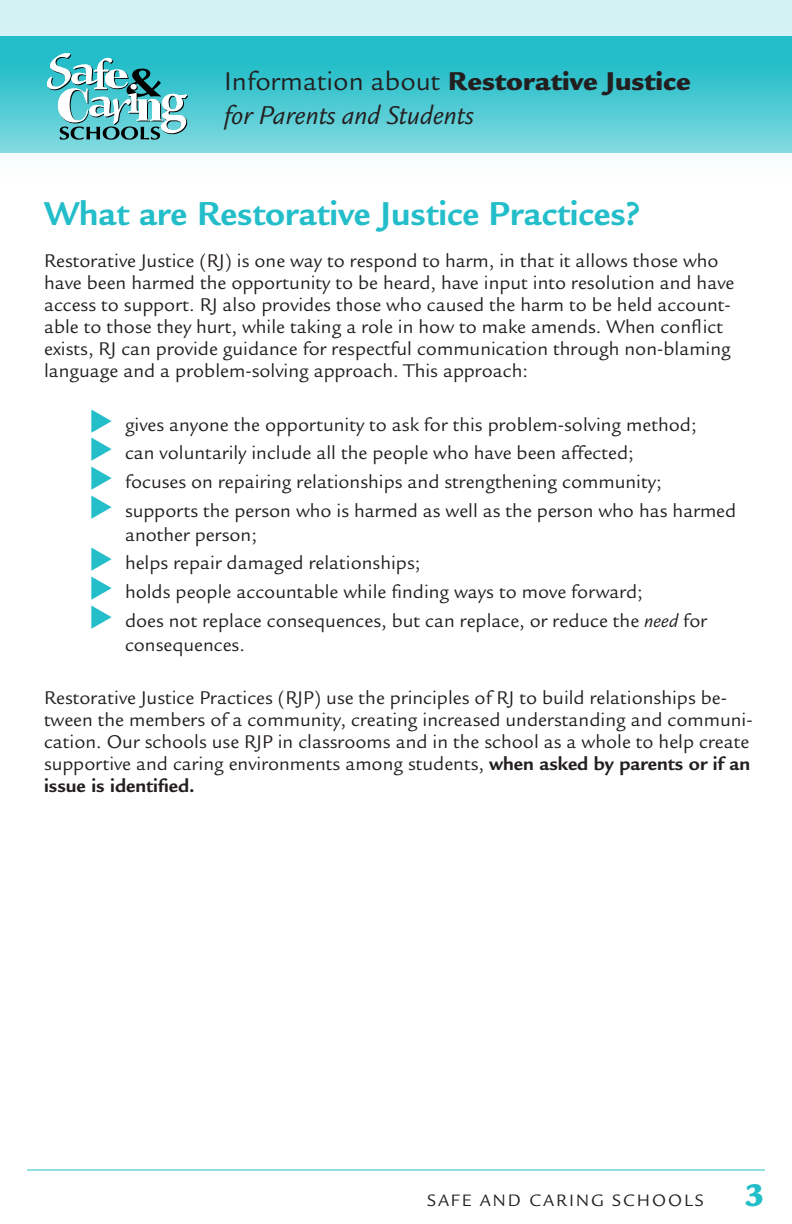
<style>
.page{position:relative;width:792px;height:1224px;background:#fff}
.page>*{position:absolute;margin:0;border:0;box-sizing:border-box;transform-origin:0 0}
.t1{font:700 36px "Legacy Sans Std";color:#23bec9}
.t2{font:italic 28px/34px "Legacy Sans Std";color:#231f20}
.t3{font:20px/22px "Legacy Sans Std";color:#231f20}
.t4{font:18px "Legacy Sans Std";letter-spacing:.11em;color:#231f20}
.s1{font-style:normal}
.s2{font-weight:900;font-style:normal}
.s3{color:#23bec9}
.s4{font-style:italic}
.s5{font-weight:700}
.s6{font-weight:900;font-size:34px;color:#23bec9}
</style>
<div class="page">
<div style="left:0;top:0;width:792px;height:36px;background:#d3f2f4"></div>
<hr style="left:27px;top:1169px;width:738px;height:1px;background:#23bec9">
<svg style="left:0;top:36px;width:792px;height:117px;background:#47c8d1"></svg>
<svg style="left:47px;top:53px;width:141px;height:87px"></svg>
<h2 class="t2" style="left:224px;top:64px;width:468px"><span class="s1">Information about</span> <span class="s2">Restorative Justice </span>for Parents and Students</h2>
<p class="t1" style="left:44px;top:193px;width:598px">What are Restorative Justice Practices?</p>
<p class="t3" style="left:44px;top:250px;width:692px">Restorative Justice (RJ) is one way to respond to harm, in that it allows those who have been harmed the opportunity to be heard, have input into resolution and have access to support. RJ also provides those who caused the harm to be held account&shy;able to those they hurt, while taking a role in how to make amends. When conflict exists, RJ can provide guidance for respectful communication through non-blaming language and a problem-solving approach. This approach:</p>
<p class="t3" style="left:89px;top:414px;width:609px"><span class="s3">◆</span> gives anyone the opportunity to ask for this problem-solving method;</p>
<p class="t3" style="left:89px;top:442px;width:546px"><span class="s3">◆</span> can voluntarily include all the people who have been affected;</p>
<p class="t3" style="left:89px;top:471px;width:574px"><span class="s3">◆</span> focuses on repairing relationships and strengthening community;</p>
<p class="t3" style="left:125px;top:499px;width:613px;line-height:24px;text-indent:-36px"><span class="s3">◆</span> supports the person who is harmed as well as the person who has harmed another person;</p>
<p class="t3" style="left:89px;top:552px;width:333px"><span class="s3">◆</span> helps repair damaged relationships;</p>
<p class="t3" style="left:89px;top:581px;width:555px"><span class="s3">◆</span> holds people accountable while finding ways to move forward;</p>
<p class="t3" style="left:125px;top:609px;width:584px;line-height:24px;text-indent:-36px"><span class="s3">◆</span> does not replace consequences, but can replace, or reduce the <span class="s4">need</span> for consequences.</p>
<p class="t3" style="left:44px;top:687px;width:710px">Restorative Justice Practices (RJP) use the principles of RJ to build relationships be&shy;tween the members of a community, creating increased understanding and communi&shy;cation. Our schools use RJP in classrooms and in the school as a whole to help create supportive and caring environments among students, <span class="s5">when asked by parents or if an issue is identified.</span></p>
<p class="t4" style="left:427px;top:1190px;width:338px">SAFE AND CARING SCHOOLS <span class="s6">3</span></p>
</div>
